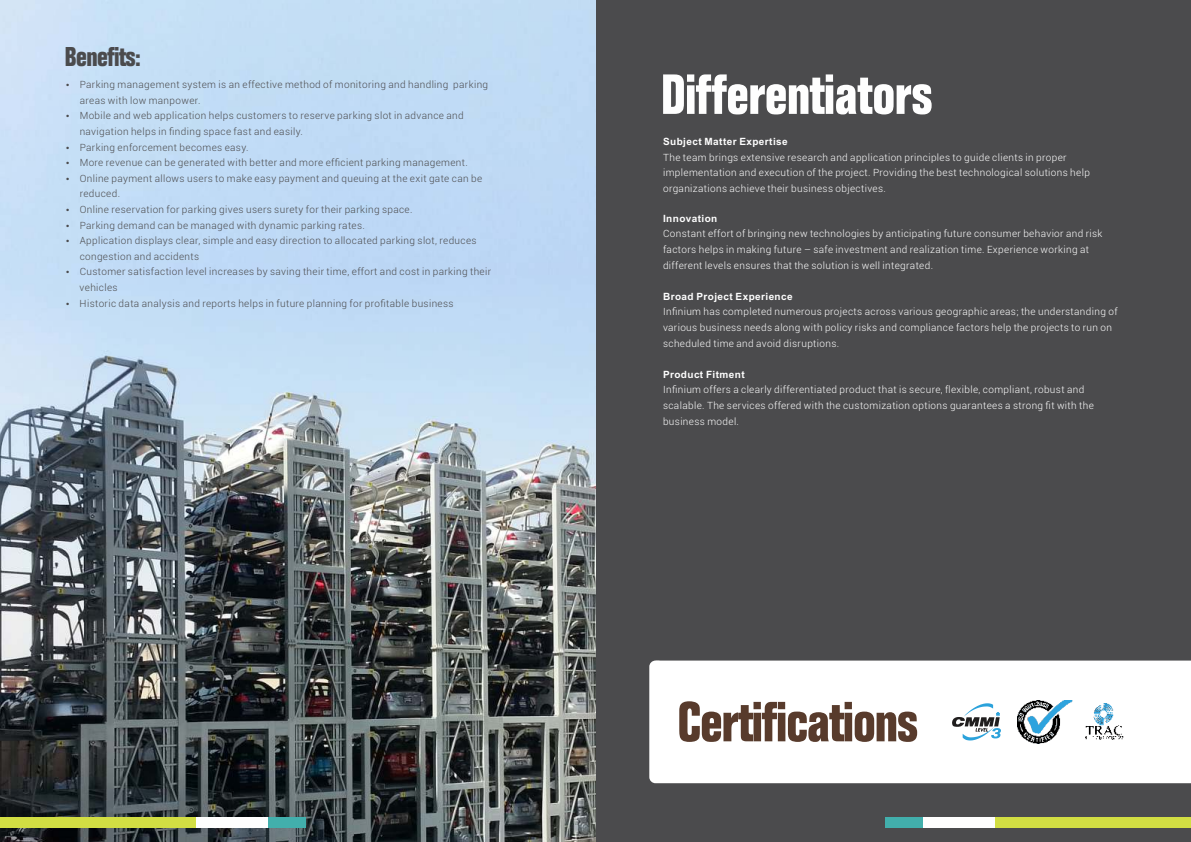
<style>
.page{position:relative;width:1191px;height:842px;background:#fff}
.page>*{position:absolute;margin:0;border:0;box-sizing:border-box;transform-origin:0 0}
.t1{font:700 condensed 59.1px "Folio T";letter-spacing:-.01em;color:#fefefe}
.t2{font:700 condensed 59.1px "Folio T";letter-spacing:-.02em;color:#583b2c}
.t3{font:700 condensed 28.5px "Folio T";letter-spacing:-.02em;color:#4b4b4d}
.t4{font:300 10px/15.8px "Roboto";letter-spacing:.035em;color:#fefefe}
.t5{font:300 10px/15.6px "Roboto";letter-spacing:.035em;color:#4b4b4d}
.t6{font:700 10px "Arial";letter-spacing:.04em;color:#fefefe}
</style>
<div class="page">
<div style="left:595px;top:0;width:596px;height:842px;background:#4b4b4d"></div>
<img style="left:0;top:274px;width:595px;height:568px">
<div style="left:994px;top:817px;width:197px;height:11px;background:#d2de43"></div>
<div style="left:922px;top:817px;width:72px;height:11px;background:#fefefe"></div>
<div style="left:885px;top:817px;width:37px;height:11px;background:#42afac"></div>
<div style="left:0;top:817px;width:196px;height:11px;background:#d2de43"></div>
<div style="left:196px;top:817px;width:72px;height:11px;background:#fefefe"></div>
<div style="left:268px;top:817px;width:38px;height:11px;background:#42afac"></div>
<div style="left:649px;top:660px;width:542px;height:123px;background:#fff"></div>
<img style="left:1085px;top:704px;width:38px;height:22px">
<img style="left:1094px;top:704px;width:19px;height:21px">
<img style="left:1085px;top:726px;width:38px;height:14px">
<svg style="left:952px;top:703px;width:49px;height:37px"></svg>
<img style="left:1017px;top:700px;width:56px;height:44px">
<img style="left:1028px;top:700px;width:45px;height:33px">
<h2 class="t3" style="left:64px;top:43px;width:78px">Benefits:</h2>
<p class="t5" style="left:80px;top:78px;width:413px">Parking management system is an effective method of monitoring and handling parking areas with low manpower.<br>Mobile and web application helps customers to reserve parking slot in advance and navigation helps in finding space fast and easily.<br>Parking enforcement becomes easy.<br>More revenue can be generated with better and more efficient parking management.<br>Online payment allows users to make easy payment and queuing at the exit gate can be reduced.<br>Online reservation for parking gives users surety for their parking space.<br>Parking demand can be managed with dynamic parking rates.<br>Application displays clear, simple and easy direction to allocated parking slot, reduces congestion and accidents<br>Customer satisfaction level increases by saving their time, effort and cost in parking their vehicles<br>Historic data analysis and reports helps in future planning for profitable business</p>
<h1 class="t1" style="left:660px;top:67px;width:274px">Differentiators</h1>
<p class="t6" style="left:663px;top:138px;width:126px">Subject Matter Expertise</p>
<p class="t4" style="left:663px;top:150px;width:428px">The team brings extensive research and application principles to guide clients in proper implementation and execution of the project. Providing the best technological solutions help organizations achieve their business objectives.</p>
<p class="t6" style="left:663px;top:215px;width:56px">Innovation</p>
<p class="t4" style="left:663px;top:227px;width:441px">Constant effort of bringing new technologies by anticipating future consumer behavior and risk factors helps in making future – safe investment and realization time. Experience working at different levels ensures that the solution is well integrated.</p>
<p class="t6" style="left:663px;top:293px;width:131px">Broad Project Experience</p>
<p class="t4" style="left:663px;top:305px;width:456px">Infinium has completed numerous projects across various geographic areas; the understanding of various business needs along with policy risks and compliance factors help the projects to run on scheduled time and avoid disruptions.</p>
<p class="t6" style="left:663px;top:370px;width:83px">Product Fitment</p>
<p class="t4" style="left:663px;top:383px;width:432px">Infinium offers a clearly differentiated product that is secure, flexible, compliant, robust and scalable. The services offered with the customization options guarantees a strong fit with the business model.</p>
<h1 class="t2" style="left:677px;top:695px;width:242px">Certifications</h1>
</div>
